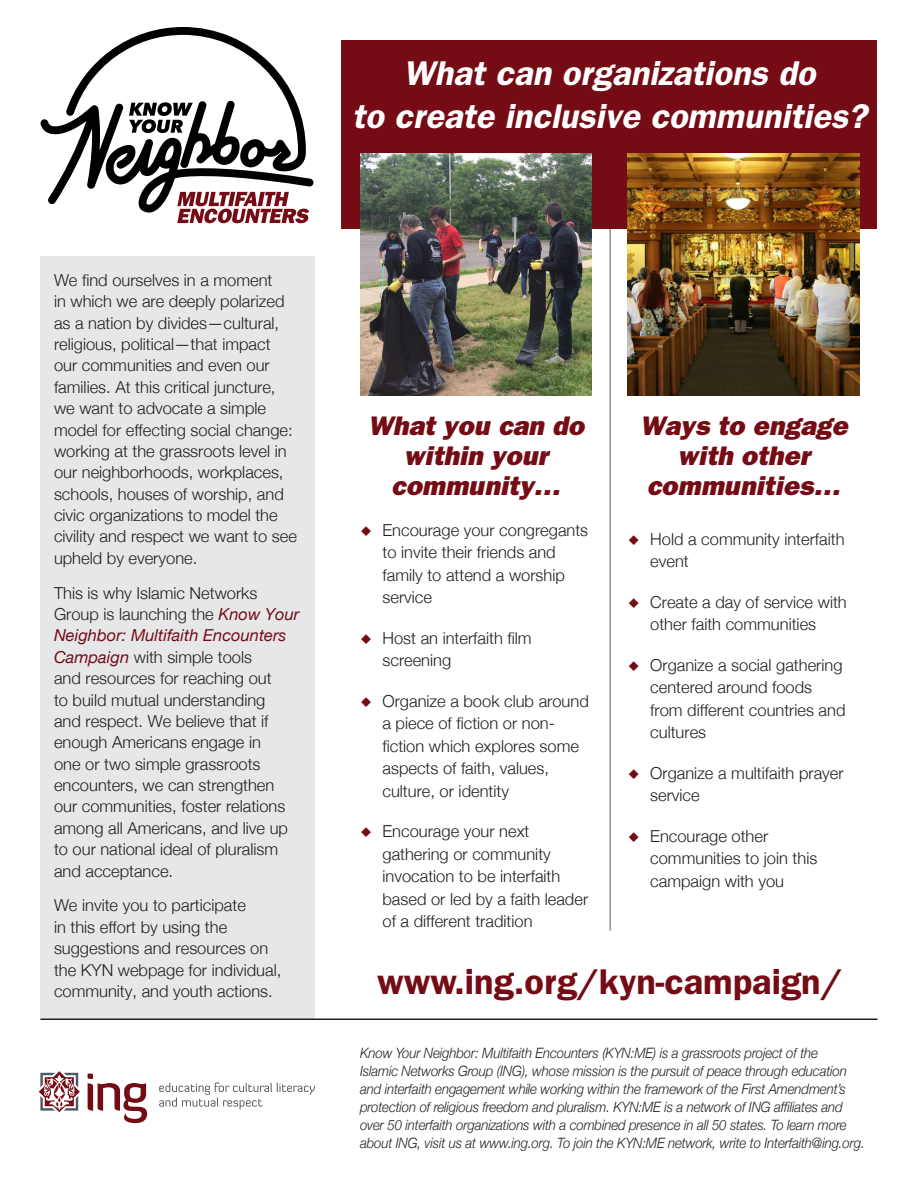
<style>
.page{position:relative;width:918px;height:1188px;background:#fff}
.page>*{position:absolute;margin:0;border:0;box-sizing:border-box;transform-origin:0 0}
.t1{font:600 36px "Franklin Gothic";color:#750c15}
.t2{font:italic 600 34.5px/43.5px "Franklin Gothic";color:#fff;text-align:center}
.t3{font:italic 800 27px/30px "Franklin Gothic";color:#750c15;text-align:center}
.t4{font:300 16.5px/21.3px "Helvetica Neue";color:#231f20}
.t5{font:italic 300 14.25px/18px "Helvetica Neue";letter-spacing:-.01em;color:#231f20;scale:.93 1}
.s1{font-weight:400;font-style:italic;color:#750c15}
</style>
<div class="page">
<hr style="left:610px;top:207px;width:1px;height:724px;background:#535860">
<div style="left:342px;top:40px;width:535px;height:190px;background:#750c15"></div>
<div style="left:40px;top:256px;width:275px;height:764px;background:#e5e7e9"></div>
<svg style="left:40px;top:27px;width:274px;height:186px"></svg>
<svg style="left:177px;top:192px;width:132px;height:31px"></svg>
<hr style="left:40px;top:1018px;width:838px;height:2px;background:#231f20">
<img style="left:360px;top:153px;width:232px;height:243px">
<img style="left:628px;top:153px;width:232px;height:243px">
<svg style="left:38px;top:1071px;width:109px;height:52px"></svg>
<svg style="left:159px;top:1082px;width:156px;height:28px"></svg>
<p class="t2" style="left:352px;top:50px;width:516px">What can organizations do<br>to create inclusive communities?</p>
<p class="t4" style="left:54px;top:268px;width:244px">We find ourselves in a moment<br>in which we are deeply polarized as a nation by divides—cultural, religious, political—that impact our communities and even our families. At this critical juncture, we want to advocate a simple model for effecting social change: working at the grassroots level in our neighborhoods, workplaces, schools, houses of worship, and civic organizations to model the civility and respect we want to see upheld by everyone.</p>
<p class="t4" style="left:54px;top:581px;width:247px">This is why Islamic Networks<br>Group is launching the <span class="s1">Know Your<br>Neighbor: Multifaith Encounters<br>Campaign</span> with simple tools<br>and resources for reaching out<br>to build mutual understanding<br>and respect. We believe that if enough Americans engage in<br>one or two simple grassroots encounters, we can strengthen our communities, foster relations among all Americans, and live up to our national ideal of pluralism and acceptance.</p>
<p class="t4" style="left:54px;top:894px;width:229px">We invite you to participate<br>in this effort by using the suggestions and resources on the KYN webpage for individual, community, and youth actions.</p>
<p class="t3" style="left:368px;top:411px;width:218px">What you can do within your community…</p>
<p class="t4" style="left:382px;top:518px;width:207px;line-height:22.5px">Encourage your congregants to invite their friends and family to attend a worship service</p>
<p class="t4" style="left:382px;top:626px;width:151px;line-height:22.5px">Host an interfaith film screening</p>
<p class="t4" style="left:382px;top:689px;width:208px;line-height:22.5px">Organize a book club around a piece of fiction or non&shy;fiction which explores some aspects of faith, values, culture, or identity</p>
<p class="t4" style="left:382px;top:819px;width:207px;line-height:22.5px">Encourage your next gathering or community invocation to be interfaith based or led by a faith leader of a different tradition</p>
<p class="t3" style="left:640px;top:411px;width:209px">Ways to engage with other communities…</p>
<p class="t4" style="left:650px;top:527px;width:196px;line-height:22.5px">Hold a community interfaith event</p>
<p class="t4" style="left:650px;top:590px;width:198px;line-height:22.5px">Create a day of service with other faith communities</p>
<p class="t4" style="left:650px;top:653px;width:197px;line-height:22.5px">Organize a social gathering centered around foods from different countries and cultures</p>
<p class="t4" style="left:650px;top:761px;width:195px;line-height:22.5px">Organize a multifaith prayer service</p>
<p class="t4" style="left:650px;top:824px;width:169px;line-height:22.5px">Encourage other communities to join this campaign with you</p>
<p class="t1" style="left:377px;top:960px;width:467px">www.ing.org/kyn-campaign/</p>
<p class="t5" style="left:360px;top:1042px;width:544px">Know Your Neighbor: Multifaith Encounters (KYN:ME) is a grassroots project of the<br>Islamic Networks Group (ING), whose mission is the pursuit of peace through education and interfaith engagement while working within the framework of the First Amendment’s protection of religious freedom and pluralism. KYN:ME is a network of ING affiliates and over 50 interfaith organizations with a combined presence in all 50 states. To learn more about ING, visit us at www.ing.org. To join the KYN:ME network, write to Interfaith@ing.org.</p>
</div>
